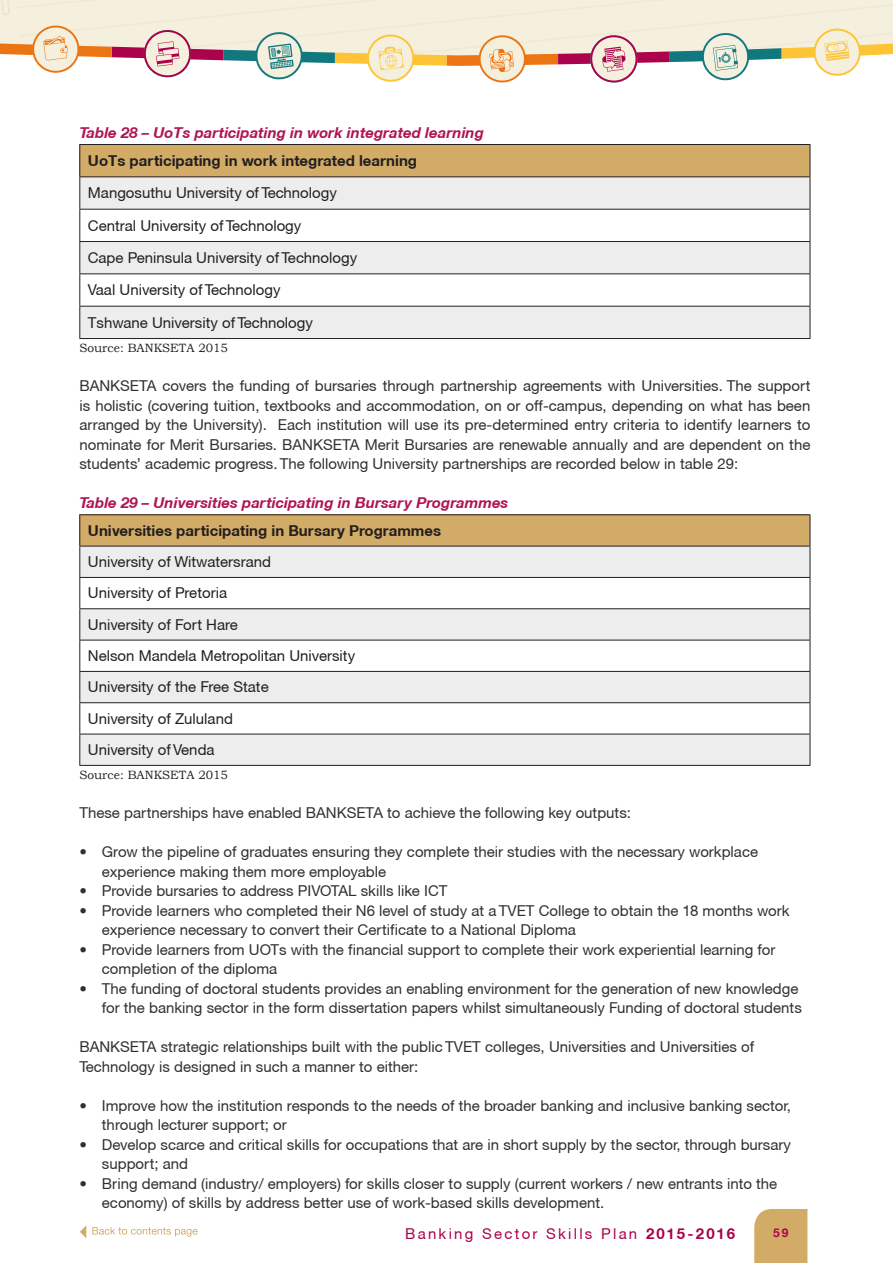
<style>
.page{position:relative;width:893px;height:1263px;background:#fff}
.page>*{position:absolute;margin:0;border:0;box-sizing:border-box;transform-origin:0 0}
.main_copy{font:15px/19.5px "Helvetica Neue CE";color:#312f30}
.t1{font:15px "Helvetica Neue CE";color:#231f20}
.main_copy-2{font:italic 700 15px "Helvetica Neue CE";color:#b01651}
.t2{font:700 15px "Helvetica Neue CE";color:#231f20}
.t3{font:15px "Helvetica Neue CE";letter-spacing:.15em;color:#ac014b}
.t4{font:12px "Bookman Old Style";color:#231f20}
.t5{font:700 12px "Helvetica Neue";color:#ac014b}
.s1{font-weight:700}
</style>
<div class="page">
<svg style="left:0;top:0;width:893px;height:83px"></svg>
<div style="left:754px;top:1209px;width:53px;height:54px;background:#d2ac66"></div>
<div style="left:80px;top:145px;width:730px;height:32px;background:#d2ac66"></div>
<svg style="left:80px;top:177px;width:730px;height:161px;fill:#ededed"></svg>
<hr style="left:79px;top:144px;width:731px;height:1px;background:#231f20">
<hr style="left:79px;top:176px;width:731px;height:1px;background:#231f20">
<hr style="left:79px;top:209px;width:731px;height:1px;background:#231f20">
<hr style="left:79px;top:241px;width:731px;height:1px;background:#231f20">
<hr style="left:79px;top:273px;width:731px;height:1px;background:#231f20">
<hr style="left:79px;top:306px;width:731px;height:1px;background:#231f20">
<hr style="left:79px;top:338px;width:731px;height:1px;background:#231f20">
<hr style="left:79px;top:145px;width:1px;height:31px;background:#231f20">
<hr style="left:79px;top:177px;width:1px;height:32px;background:#231f20">
<hr style="left:79px;top:210px;width:1px;height:31px;background:#231f20">
<hr style="left:79px;top:242px;width:1px;height:31px;background:#231f20">
<hr style="left:79px;top:274px;width:1px;height:32px;background:#231f20">
<hr style="left:79px;top:307px;width:1px;height:31px;background:#231f20">
<hr style="left:810px;top:145px;width:1px;height:31px;background:#231f20">
<hr style="left:810px;top:177px;width:1px;height:32px;background:#231f20">
<hr style="left:810px;top:210px;width:1px;height:31px;background:#231f20">
<hr style="left:810px;top:242px;width:1px;height:31px;background:#231f20">
<hr style="left:810px;top:274px;width:1px;height:32px;background:#231f20">
<hr style="left:810px;top:307px;width:1px;height:31px;background:#231f20">
<div style="left:80px;top:515px;width:730px;height:31px;background:#d2ac66"></div>
<svg style="left:80px;top:547px;width:730px;height:218px;fill:#ededed"></svg>
<hr style="left:79px;top:514px;width:731px;height:1px;background:#231f20">
<hr style="left:79px;top:546px;width:731px;height:1px;background:#231f20">
<hr style="left:79px;top:577px;width:731px;height:1px;background:#231f20">
<hr style="left:79px;top:608px;width:731px;height:1px;background:#231f20">
<hr style="left:79px;top:640px;width:731px;height:1px;background:#231f20">
<hr style="left:79px;top:671px;width:731px;height:1px;background:#231f20">
<hr style="left:79px;top:702px;width:731px;height:1px;background:#231f20">
<hr style="left:79px;top:734px;width:731px;height:1px;background:#231f20">
<hr style="left:79px;top:765px;width:731px;height:1px;background:#231f20">
<hr style="left:79px;top:515px;width:1px;height:31px;background:#231f20">
<hr style="left:79px;top:546px;width:1px;height:31px;background:#231f20">
<hr style="left:79px;top:578px;width:1px;height:30px;background:#231f20">
<hr style="left:79px;top:609px;width:1px;height:31px;background:#231f20">
<hr style="left:79px;top:640px;width:1px;height:31px;background:#231f20">
<hr style="left:79px;top:672px;width:1px;height:30px;background:#231f20">
<hr style="left:79px;top:703px;width:1px;height:31px;background:#231f20">
<hr style="left:79px;top:734px;width:1px;height:31px;background:#231f20">
<hr style="left:810px;top:515px;width:1px;height:31px;background:#231f20">
<hr style="left:810px;top:546px;width:1px;height:31px;background:#231f20">
<hr style="left:810px;top:578px;width:1px;height:30px;background:#231f20">
<hr style="left:810px;top:609px;width:1px;height:31px;background:#231f20">
<hr style="left:810px;top:640px;width:1px;height:31px;background:#231f20">
<hr style="left:810px;top:672px;width:1px;height:30px;background:#231f20">
<hr style="left:810px;top:703px;width:1px;height:31px;background:#231f20">
<hr style="left:810px;top:734px;width:1px;height:31px;background:#231f20">
<svg style="left:80px;top:1226px;width:6px;height:12px"></svg>
<svg style="left:92px;top:1227px;width:106px;height:10px"></svg>
<p class="main_copy-2" style="left:79px;top:124px;width:406px">Table 28 – UoTs participating in work integrated learning</p>
<p class="t2" style="left:88px;top:151px;width:331px">UoTs participating in work integrated learning</p>
<p class="t1" style="left:88px;top:184px;width:251px">Mangosuthu University of Technology</p>
<p class="t1" style="left:88px;top:216px;width:215px">Central University of Technology</p>
<p class="t1" style="left:88px;top:249px;width:271px">Cape Peninsula University of Technology</p>
<p class="t1" style="left:88px;top:281px;width:194px">Vaal University of Technology</p>
<p class="t1" style="left:88px;top:313px;width:227px">Tshwane University of Technology</p>
<p class="t4" style="left:79px;top:341px;width:150px">Source: BANKSETA 2015</p>
<p class="main_copy" style="left:79px;top:376px;width:732px;text-align:justify">BANKSETA covers the funding of bursaries through partnership agreements with Universities. The support is holistic (covering tuition, textbooks and accommodation, on or off-campus, depending on what has been arranged by the University). Each institution will use its pre-determined entry criteria to identify learners to nominate for Merit Bursaries. BANKSETA Merit Bursaries are renewable annually and are dependent on the students’ academic progress. The following University partnerships are recorded below in table 29:</p>
<p class="main_copy-2" style="left:79px;top:494px;width:430px">Table 29 – Universities participating in Bursary Programmes</p>
<p class="t2" style="left:88px;top:521px;width:355px">Universities participating in Bursary Programmes</p>
<p class="t1" style="left:88px;top:553px;width:185px">University of Witwatersrand</p>
<p class="t1" style="left:88px;top:584px;width:141px">University of Pretoria</p>
<p class="t1" style="left:88px;top:615px;width:151px">University of Fort Hare</p>
<p class="t1" style="left:88px;top:647px;width:269px">Nelson Mandela Metropolitan University</p>
<p class="t1" style="left:88px;top:678px;width:182px">University of the Free State</p>
<p class="t1" style="left:88px;top:709px;width:147px">University of Zululand</p>
<p class="t1" style="left:88px;top:741px;width:128px">University of Venda</p>
<p class="t4" style="left:79px;top:768px;width:150px">Source: BANKSETA 2015</p>
<p class="main_copy" style="left:79px;top:803px;width:553px">These partnerships have enabled BANKSETA to achieve the following key outputs:</p>
<p class="main_copy" style="left:102px;top:842px;width:658px;text-indent:-22px">• Grow the pipeline of graduates ensuring they complete their studies with the necessary workplace experience making them more employable</p>
<p class="main_copy" style="left:79px;top:881px;width:370px">• Provide bursaries to address PIVOTAL skills like ICT</p>
<p class="main_copy" style="left:102px;top:901px;width:689px;text-indent:-22px">• Provide learners who completed their N6 level of study at a TVET College to obtain the 18 months work experience necessary to convert their Certificate to a National Diploma</p>
<p class="main_copy" style="left:102px;top:940px;width:675px;text-indent:-22px">• Provide learners from UOTs with the financial support to complete their work experiential learning for completion of the diploma</p>
<p class="main_copy" style="left:79px;top:979px;width:724px;text-align:right">• The funding of doctoral students provides an enabling environment for the generation of new knowledge for the banking sector in the form dissertation papers whilst simultaneously Funding of doctoral students</p>
<p class="main_copy" style="left:79px;top:1037px;width:676px">BANKSETA strategic relationships built with the public TVET colleges, Universities and Universities of<br>Technology is designed in such a manner to either:</p>
<p class="main_copy" style="left:102px;top:1096px;width:690px;text-indent:-22px">• Improve how the institution responds to the needs of the broader banking and inclusive banking sector, through lecturer support; or</p>
<p class="main_copy" style="left:102px;top:1135px;width:690px;text-indent:-22px">• Develop scarce and critical skills for occupations that are in short supply by the sector, through bursary support; and</p>
<p class="main_copy" style="left:102px;top:1174px;width:677px;text-indent:-22px">• Bring demand (industry/ employers) for skills closer to supply (current workers / new entrants into the economy) of skills by address better use of work-based skills development.</p>
<p class="t3" style="left:405px;top:1225px;width:331px">Banking Sector Skills Plan <span class="s1">2015-2016</span></p>
<p class="t5" style="left:773px;top:1223px;width:17px">59</p>
</div>
